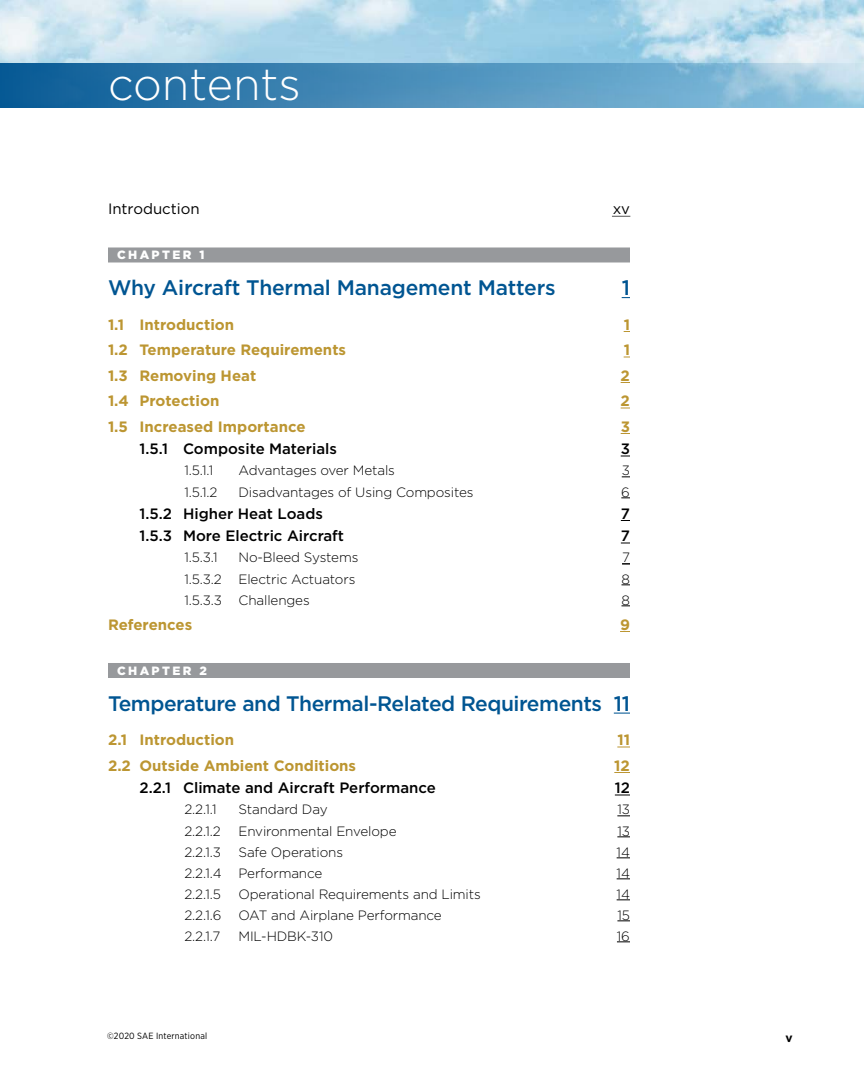
<style>
.page{position:relative;width:864px;height:1080px;background:#fff}
.page>*{position:absolute;margin:0;border:0;box-sizing:border-box;transform-origin:0 0}
.t1{font:300 45px "Gotham";color:#fff}
.t2{font:500 21px "Gotham";letter-spacing:-.02em;color:#005592}
.t3{font:700 15px "Gotham";color:#bc9632}
.t4{font:500 15px "Gotham";color:#000}
.t5{font:15px "Gotham";color:#000}
.t6{font:300 13.5px "Gotham";letter-spacing:-.01em;color:#000}
.t7{font:900 12px "Gotham";letter-spacing:.2em;color:#fff}
.t8{font:700 12px "Gotham";color:#000}
.t9{font:9px "Gotham Narrow";letter-spacing:.025em;color:#000}
</style>
<div class="page">
<img style="left:0;top:0;width:864px;height:63px">
<svg style="left:0;top:63px;width:864px;height:45px;background:#5092bc"></svg>
<div style="left:108px;top:247px;width:522px;height:15px;background:#97999c"></div>
<div style="left:108px;top:663px;width:522px;height:15px;background:#97999c"></div>
<svg style="left:614px;top:713px;width:16px;height:1px"></svg>
<svg style="left:617px;top:747px;width:13px;height:1px"></svg>
<svg style="left:614px;top:772px;width:16px;height:1px"></svg>
<svg style="left:615px;top:795px;width:15px;height:1px"></svg>
<svg style="left:617px;top:816px;width:13px;height:1px"></svg>
<svg style="left:617px;top:837px;width:13px;height:1px"></svg>
<svg style="left:617px;top:858px;width:13px;height:1px"></svg>
<svg style="left:617px;top:879px;width:13px;height:1px"></svg>
<svg style="left:617px;top:900px;width:13px;height:1px"></svg>
<svg style="left:617px;top:921px;width:13px;height:1px"></svg>
<svg style="left:617px;top:942px;width:13px;height:1px"></svg>
<svg style="left:612px;top:216px;width:18px;height:1px"></svg>
<p class="t1" style="left:108px;top:55px;width:194px">contents</p>
<p class="t5" style="left:108px;top:200px;width:93px">Introduction</p>
<p class="t5" style="left:613px;top:200px;width:19px">xv</p>
<p class="t7" style="left:117px;top:247px;width:89px">CHAPTER 1</p>
<p class="t2" style="left:108px;top:274px;width:449px">Why Aircraft Thermal Management Matters</p>
<p class="t2" style="left:622px;top:274px;width:10px">1</p>
<p class="t3" style="left:108px;top:315px;width:128px">1.1 Introduction</p>
<p class="t3" style="left:624px;top:315px;width:8px">1</p>
<p class="t3" style="left:108px;top:340px;width:240px">1.2 Temperature Requirements</p>
<p class="t3" style="left:624px;top:340px;width:8px">1</p>
<p class="t3" style="left:108px;top:366px;width:150px">1.3 Removing Heat</p>
<p class="t3" style="left:621px;top:366px;width:11px">2</p>
<p class="t3" style="left:108px;top:391px;width:113px">1.4 Protection</p>
<p class="t3" style="left:621px;top:391px;width:11px">2</p>
<p class="t3" style="left:108px;top:417px;width:199px">1.5 Increased Importance</p>
<p class="t3" style="left:621px;top:417px;width:11px">3</p>
<p class="t4" style="left:140px;top:439px;width:199px">1.5.1 Composite Materials</p>
<p class="t4" style="left:621px;top:439px;width:11px">3</p>
<p class="t6" style="left:185px;top:462px;width:30px">1.5.1.1</p>
<p class="t6" style="left:239px;top:462px;width:158px">Advantages over Metals</p>
<p class="t6" style="left:622px;top:462px;width:10px">3</p>
<p class="t6" style="left:185px;top:483px;width:35px">1.5.1.2</p>
<p class="t6" style="left:239px;top:483px;width:237px">Disadvantages of Using Composites</p>
<p class="t6" style="left:621px;top:483px;width:10px">6</p>
<p class="t4" style="left:140px;top:504px;width:185px">1.5.2 Higher Heat Loads</p>
<p class="t4" style="left:621px;top:504px;width:11px">7</p>
<p class="t4" style="left:140px;top:526px;width:206px">1.5.3 More Electric Aircraft</p>
<p class="t4" style="left:621px;top:526px;width:11px">7</p>
<p class="t6" style="left:185px;top:549px;width:35px">1.5.3.1</p>
<p class="t6" style="left:239px;top:549px;width:121px">No-Bleed Systems</p>
<p class="t6" style="left:622px;top:549px;width:9px">7</p>
<p class="t6" style="left:185px;top:570px;width:172px">1.5.3.2 Electric Actuators</p>
<p class="t6" style="left:621px;top:570px;width:10px">8</p>
<p class="t6" style="left:185px;top:591px;width:127px">1.5.3.3 Challenges</p>
<p class="t6" style="left:621px;top:591px;width:10px">8</p>
<p class="t3" style="left:108px;top:615px;width:86px">References</p>
<p class="t3" style="left:620px;top:615px;width:11px">9</p>
<p class="t7" style="left:117px;top:662px;width:92px">CHAPTER 2</p>
<p class="t2" style="left:108px;top:690px;width:523px">Temperature and Thermal-Related Requirements 11</p>
<p class="t3" style="left:108px;top:730px;width:128px">2.1 Introduction</p>
<p class="t3" style="left:617px;top:730px;width:14px">11</p>
<p class="t3" style="left:108px;top:756px;width:250px">2.2 Outside Ambient Conditions</p>
<p class="t3" style="left:614px;top:756px;width:17px">12</p>
<p class="t4" style="left:140px;top:778px;width:298px">2.2.1 Climate and Aircraft Performance</p>
<p class="t4" style="left:615px;top:778px;width:17px">12</p>
<p class="t6" style="left:185px;top:801px;width:34px">2.2.1.1</p>
<p class="t6" style="left:239px;top:801px;width:91px">Standard Day</p>
<p class="t6" style="left:617px;top:801px;width:14px">13</p>
<p class="t6" style="left:185px;top:822px;width:38px">2.2.1.2</p>
<p class="t6" style="left:239px;top:822px;width:160px">Environmental Envelope</p>
<p class="t6" style="left:617px;top:822px;width:14px">13</p>
<p class="t6" style="left:185px;top:843px;width:38px">2.2.1.3</p>
<p class="t6" style="left:239px;top:843px;width:106px">Safe Operations</p>
<p class="t6" style="left:617px;top:843px;width:15px">14</p>
<p class="t6" style="left:185px;top:864px;width:139px">2.2.1.4 Performance</p>
<p class="t6" style="left:617px;top:864px;width:15px">14</p>
<p class="t6" style="left:185px;top:885px;width:38px">2.2.1.5</p>
<p class="t6" style="left:239px;top:885px;width:244px">Operational Requirements and Limits</p>
<p class="t6" style="left:617px;top:885px;width:15px">14</p>
<p class="t6" style="left:185px;top:906px;width:38px">2.2.1.6</p>
<p class="t6" style="left:239px;top:906px;width:205px">OAT and Airplane Performance</p>
<p class="t6" style="left:617px;top:906px;width:14px">15</p>
<p class="t6" style="left:185px;top:927px;width:37px">2.2.1.7</p>
<p class="t6" style="left:239px;top:927px;width:96px">MIL-HDBK-310</p>
<p class="t6" style="left:617px;top:927px;width:15px">16</p>
<p class="t9" style="left:107px;top:1030px;width:102px">©2020 SAE International</p>
<p class="t8" style="left:786px;top:1029px;width:9px">v</p>
</div>
